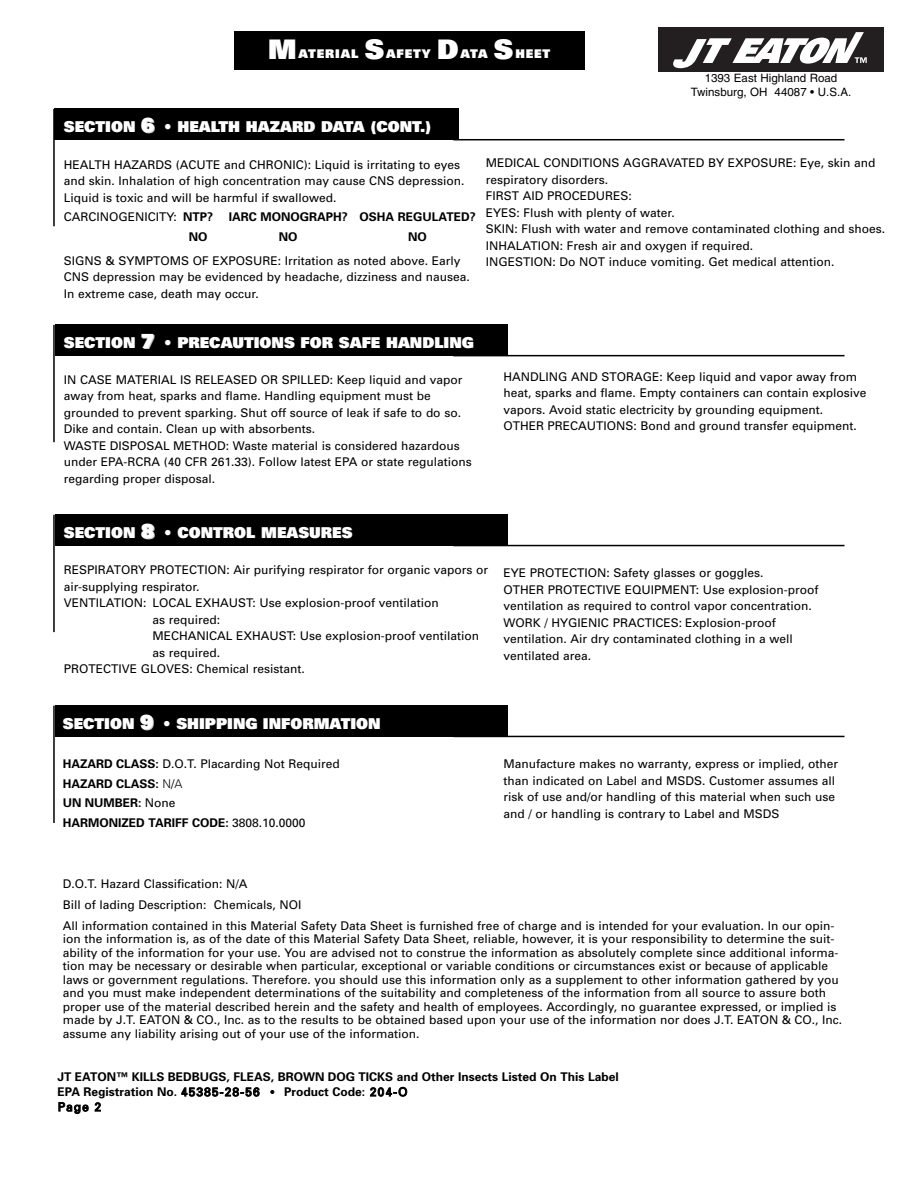
<style>
.page{position:relative;width:918px;height:1188px;background:#fff}
.page>*{position:absolute;margin:0;border:0;box-sizing:border-box;transform-origin:0 0}
.t1{font:900 27px "Univers";color:#fff}
.t2{font:900 15px "Univers";color:#fff}
.t3{font:12px/16.5px "Univers";color:#000}
.t4{font:700 12px/19.5px "Univers";color:#000}
.t5{font:900 12px "Univers";letter-spacing:.07em;color:#fff}
.t6{font:11.55px/13.8px "Helvetica";color:#000;text-align:center}
.s1{font-size:19.5px}
.s2{font-weight:700}
.s3{font-weight:400}
.s4{font-weight:300}
</style>
<div class="page">
<div style="left:234px;top:32px;width:350px;height:38px;background:#000"></div>
<div style="left:55px;top:109px;width:404px;height:31px;background:#000"></div>
<hr style="left:53px;top:109px;width:2px;height:117px;background:#000">
<hr style="left:453px;top:139px;width:392px;height:1px;background:#000">
<div style="left:55px;top:325px;width:453px;height:31px;background:#000"></div>
<hr style="left:53px;top:325px;width:2px;height:117px;background:#000">
<hr style="left:453px;top:355px;width:392px;height:1px;background:#000">
<div style="left:55px;top:515px;width:453px;height:31px;background:#000"></div>
<hr style="left:53px;top:515px;width:2px;height:117px;background:#000">
<hr style="left:453px;top:545px;width:392px;height:1px;background:#000">
<div style="left:55px;top:706px;width:453px;height:31px;background:#000"></div>
<hr style="left:53px;top:706px;width:2px;height:117px;background:#000">
<hr style="left:453px;top:736px;width:392px;height:1px;background:#000">
<div style="left:658px;top:27px;width:226px;height:44px;background:#231f20"></div>
<svg style="left:673px;top:32px;width:194px;height:36px"></svg>
<h1 class="t1" style="left:268px;top:40px;width:30px">M</h1>
<p class="t5" style="left:299px;top:49px;width:61px">ATERIAL</p>
<h1 class="t1" style="left:365px;top:40px;width:21px">S</h1>
<p class="t5" style="left:386px;top:49px;width:46px">AFETY</p>
<h1 class="t1" style="left:437px;top:40px;width:23px">D</h1>
<p class="t5" style="left:460px;top:49px;width:29px">ATA</p>
<h1 class="t1" style="left:494px;top:40px;width:21px">S</h1>
<p class="t5" style="left:515px;top:49px;width:36px">HEET</p>
<p class="t6" style="left:691px;top:72px;width:162px">1393 East Highland Road<br>Twinsburg, OH 44087 • U.S.A.</p>
<p class="t2" style="left:64px;top:121px;width:369px">SECTION <span class="s1">6</span> • HEALTH HAZARD DATA (CONT.)</p>
<p class="t3" style="left:64px;top:157px;width:402px">HEALTH HAZARDS (ACUTE and CHRONIC): Liquid is irritating to eyes and skin. Inhalation of high concentration may cause CNS depression.<br>Liquid is toxic and will be harmful if swallowed.</p>
<p class="t3" style="left:64px;top:210px;width:151px">CARCINOGENICITY: <span class="s2">NTP?</span></p>
<p class="t4" style="left:229px;top:208px;width:248px">IARC MONOGRAPH? OSHA REGULATED?</p>
<p class="t4" style="left:189px;top:228px;width:20px">NO</p>
<p class="t4" style="left:279px;top:228px;width:20px">NO</p>
<p class="t4" style="left:408px;top:228px;width:20px">NO</p>
<p class="t3" style="left:64px;top:253px;width:407px">SIGNS &amp; SYMPTOMS OF EXPOSURE: Irritation as noted above. Early<br>CNS depression may be evidenced by headache, dizziness and nausea.<br>In extreme case, death may occur.</p>
<p class="t3" style="left:486px;top:156px;width:401px">MEDICAL CONDITIONS AGGRAVATED BY EXPOSURE: Eye, skin and respiratory disorders.<br>FIRST AID PROCEDURES:<br>EYES: Flush with plenty of water.<br>SKIN: Flush with water and remove contaminated clothing and shoes.<br>INHALATION: Fresh air and oxygen if required.<br>INGESTION: Do NOT induce vomiting. Get medical attention.</p>
<p class="t2" style="left:64px;top:337px;width:412px">SECTION <span class="s1">7</span> • PRECAUTIONS FOR SAFE HANDLING</p>
<p class="t3" style="left:64px;top:372px;width:409px">IN CASE MATERIAL IS RELEASED OR SPILLED: Keep liquid and vapor away from heat, sparks and flame. Handling equipment must be grounded to prevent sparking. Shut off source of leak if safe to do so.<br>Dike and contain. Clean up with absorbents.<br>WASTE DISPOSAL METHOD: Waste material is considered hazardous under EPA-RCRA (40 CFR 261.33). Follow latest EPA or state regulations regarding proper disposal.</p>
<p class="t3" style="left:504px;top:369px;width:364px">HANDLING AND STORAGE: Keep liquid and vapor away from heat, sparks and flame. Empty containers can contain explosive vapors. Avoid static electricity by grounding equipment.<br>OTHER PRECAUTIONS: Bond and ground transfer equipment.</p>
<p class="t2" style="left:64px;top:527px;width:290px">SECTION <span class="s1">8</span> • CONTROL MEASURES</p>
<p class="t3" style="left:64px;top:563px;width:426px">RESPIRATORY PROTECTION: Air purifying respirator for organic vapors or</p>
<p class="t3" style="left:64px;top:580px;width:137px">air-supplying respirator.</p>
<p class="t3" style="left:64px;top:596px;width:376px">VENTILATION: LOCAL EXHAUST: Use explosion-proof ventilation</p>
<p class="t3" style="left:152px;top:613px;width:69px">as required:</p>
<p class="t3" style="left:152px;top:629px;width:328px">MECHANICAL EXHAUST: Use explosion-proof ventilation</p>
<p class="t3" style="left:152px;top:646px;width:69px">as required.</p>
<p class="t3" style="left:64px;top:662px;width:243px">PROTECTIVE GLOVES: Chemical resistant.</p>
<p class="t3" style="left:504px;top:566px;width:316px">EYE PROTECTION: Safety glasses or goggles.<br>OTHER PROTECTIVE EQUIPMENT: Use explosion-proof ventilation as required to control vapor concentration.<br>WORK / HYGIENIC PRACTICES: Explosion-proof ventilation. Air dry contaminated clothing in a well ventilated area.</p>
<p class="t2" style="left:63px;top:718px;width:319px">SECTION <span class="s1">9</span> • SHIPPING INFORMATION</p>
<p class="t4" style="left:63px;top:755px;width:278px">HAZARD CLASS: <span class="s3">D.O.T. Placarding Not Required<br></span>HAZARD CLASS: <span class="s4">N/A<br></span>UN NUMBER: <span class="s3">None<br></span>HARMONIZED TARIFF CODE: <span class="s3">3808.10.0000</span></p>
<p class="t3" style="left:504px;top:757px;width:336px">Manufacture makes no warranty, express or implied, other than indicated on Label and MSDS. Customer assumes all risk of use and/or handling of this material when such use and / or handling is contrary to Label and MSDS</p>
<p class="t3" style="left:63px;top:874px;width:773px;line-height:21px">D.O.T. Hazard Classification: N/A<br>Bill of lading Description: Chemicals, NOI<br>All information contained in this Material Safety Data Sheet is furnished free of charge and is intended for your evaluation. In our opin-</p>
<p class="t3" style="left:63px;top:933px;width:781px;line-height:13.5px">ion the information is, as of the date of this Material Safety Data Sheet, reliable, however, it is your responsibility to determine the suit&shy;ability of the information for your use. You are advised not to construe the information as absolutely complete since additional informa&shy;tion may be necessary or desirable when particular, exceptional or variable conditions or circumstances exist or because of applicable laws or government regulations. Therefore. you should use this information only as a supplement to other information gathered by you and you must make independent determinations of the suitability and completeness of the information from all source to assure both proper use of the material described herein and the safety and health of employees. Accordingly, no guarantee expressed, or implied is made by J.T. EATON &amp; CO., Inc. as to the results to be obtained based upon your use of the information nor does J.T. EATON &amp; CO., Inc. assume any liability arising out of your use of the information.</p>
<p class="t4" style="left:58px;top:1071px;width:563px;line-height:14.9px">JT EATON™ KILLS BEDBUGS, FLEAS, BROWN DOG TICKS and Other Insects Listed On This Label<br>EPA Registration No. <span class="s3">45385-28-56 •</span> Product Code: <span class="s3">204-O<br>Page 2</span></p>
</div>
